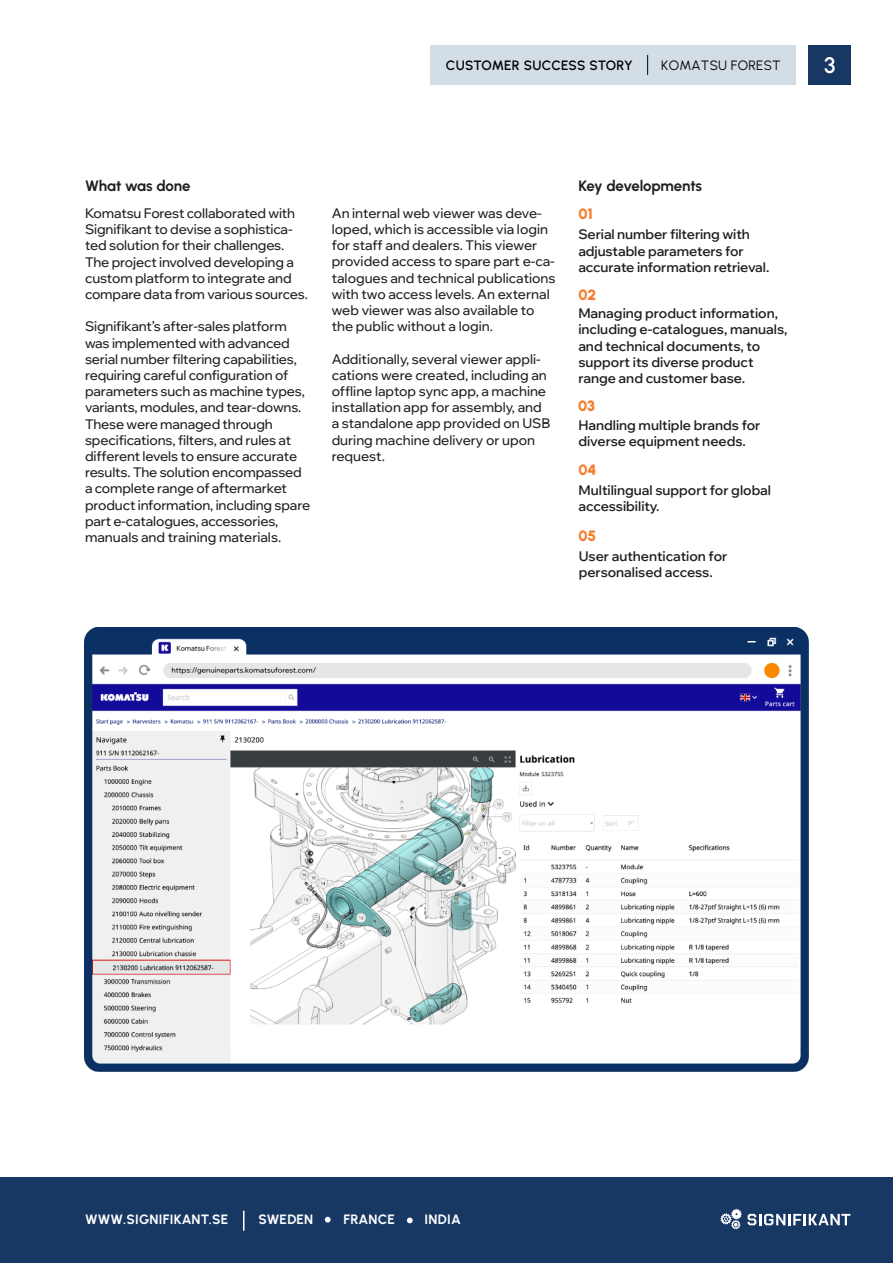
<style>
.page{position:relative;width:893px;height:1263px;background:#fff}
.page>*{position:absolute;margin:0;border:0;box-sizing:border-box;transform-origin:0 0}
.t1{font:600 22.5px "Urbanist";color:#fff}
.t2{font:700 15px "Urbanist";letter-spacing:-.01em;color:#231f20}
.t3{font:900 15px "Urbanist";color:#f47d2c}
.t4{font:500 13.5px/16.2px "Wix Madefor Display";letter-spacing:-.01em;color:#231f20}
.t5{font:600 13.5px/16.2px "Wix Madefor Display";color:#231f20}
.t6{font:700 13.5px "Urbanist";letter-spacing:.02em;color:#fff}
.t7{font:600 13.5px "Urbanist";letter-spacing:.01em;color:#000001}
.t8{font:13.5px "Urbanist";letter-spacing:.02em;color:#000001}
</style>
<div class="page">
<div style="left:0;top:1178px;width:893px;height:85px;background:#183864"></div>
<svg style="left:243px;top:1211px;width:1px;height:20px"></svg>
<svg style="left:325px;top:1217px;width:6px;height:5px"></svg>
<svg style="left:407px;top:1217px;width:6px;height:6px"></svg>
<svg style="left:748px;top:1214px;width:102px;height:11px"></svg>
<svg style="left:720px;top:1209px;width:22px;height:20px"></svg>
<img style="left:85px;top:627px;width:723px;height:445px">
<div style="left:808px;top:45px;width:42px;height:40px;background:#183864"></div>
<div style="left:430px;top:45px;width:365px;height:40px;background:#d2dde5"></div>
<svg style="left:647px;top:55px;width:1px;height:20px"></svg>
<p class="t7" style="left:446px;top:56px;width:188px">CUSTOMER SUCCESS STORY</p>
<p class="t8" style="left:661px;top:56px;width:121px">KOMATSU FOREST</p>
<p class="t1" style="left:824px;top:50px;width:13px">3</p>
<p class="t2" style="left:85px;top:176px;width:107px">What was done</p>
<p class="t4" style="left:85px;top:204px;width:224px">Komatsu Forest collaborated with Signifikant to devise a sophistica&shy;ted solution for their challenges.<br>The project involved developing a custom platform to integrate and compare data from various sources.</p>
<p class="t4" style="left:85px;top:318px;width:227px">Signifikant’s after-sales platform was implemented with advanced serial number filtering capabilities, requiring careful configuration of parameters such as machine types, variants, modules, and tear-downs.<br>These were managed through specifications, filters, and rules at different levels to ensure accurate results. The solution encompassed a complete range of aftermarket product information, including spare part e-catalogues, accessories,</p>
<p class="t4" style="left:85px;top:528px;width:198px">manuals and training materials.</p>
<p class="t4" style="left:332px;top:204px;width:225px">An internal web viewer was deve&shy;loped, which is accessible via login for staff and dealers. This viewer provided access to spare part e-ca&shy;talogues and technical publications with two access levels. An external web viewer was also available to the public without a login.</p>
<p class="t4" style="left:332px;top:350px;width:220px">Additionally, several viewer appli&shy;cations were created, including an offline laptop sync app, a machine installation app for assembly, and a standalone app provided on USB during machine delivery or upon request.</p>
<p class="t2" style="left:578px;top:176px;width:125px">Key developments</p>
<p class="t3" style="left:578px;top:203px;width:16px">01</p>
<p class="t5" style="left:578px;top:225px;width:193px">Serial number filtering with adjustable parameters for accurate information retrieval.</p>
<p class="t3" style="left:578px;top:284px;width:19px">02</p>
<p class="t5" style="left:578px;top:304px;width:211px">Managing product information, including e-catalogues, manuals, and technical documents, to support its diverse product range and customer base.</p>
<p class="t3" style="left:578px;top:395px;width:18px">03</p>
<p class="t5" style="left:578px;top:416px;width:184px">Handling multiple brands for diverse equipment needs.</p>
<p class="t3" style="left:578px;top:459px;width:20px">04</p>
<p class="t5" style="left:578px;top:481px;width:194px">Multilingual support for global accessibility.</p>
<p class="t3" style="left:578px;top:525px;width:19px">05</p>
<p class="t5" style="left:579px;top:547px;width:150px">User authentication for personalised access.</p>
<p class="t6" style="left:85px;top:1210px;width:145px">WWW.SIGNIFIKANT.SE</p>
<p class="t6" style="left:259px;top:1210px;width:56px">SWEDEN</p>
<p class="t6" style="left:344px;top:1210px;width:53px">FRANCE</p>
<p class="t6" style="left:425px;top:1210px;width:38px">INDIA</p>
</div>
